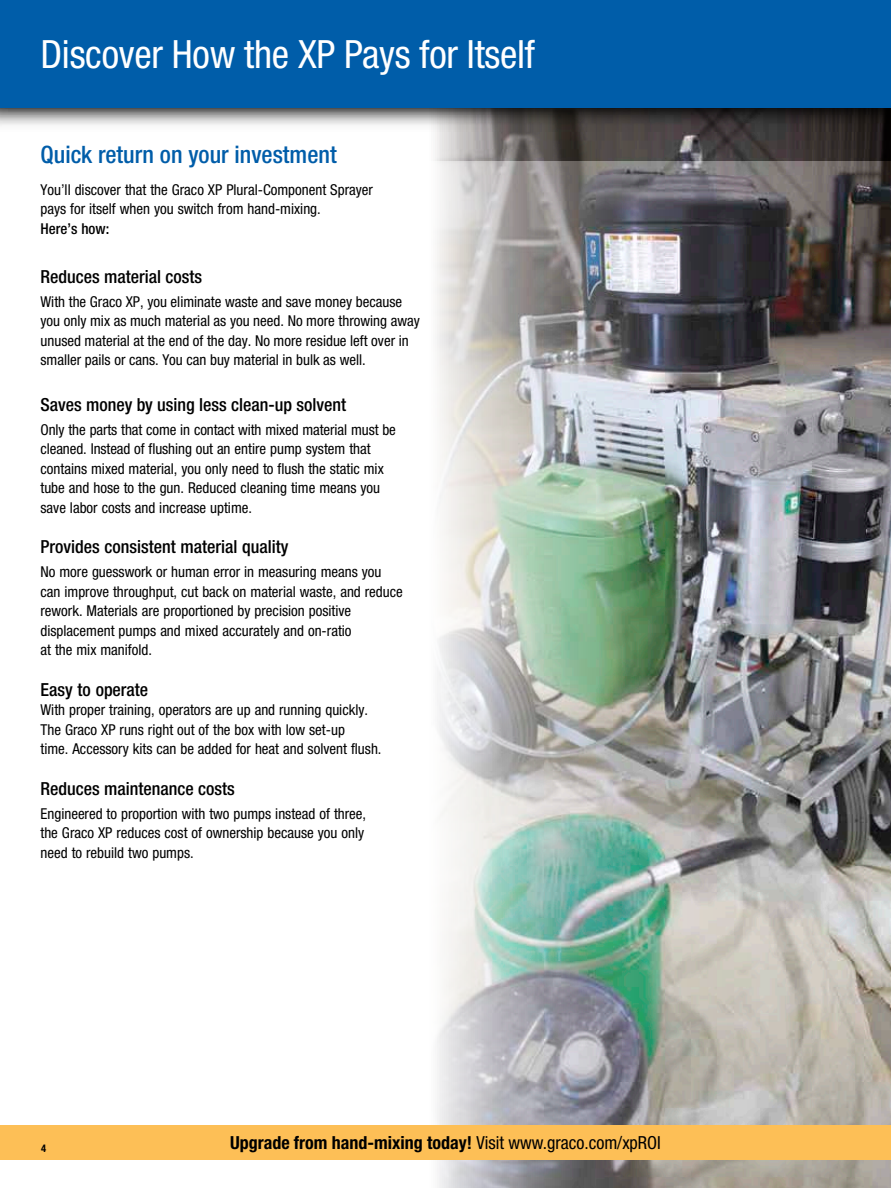
<style>
.page{position:relative;width:891px;height:1188px;background:#fff}
.page>*{position:absolute;margin:0;border:0;box-sizing:border-box;transform-origin:0 0}
.t1{font:condensed 39px "Helvetica Neue LT Std";letter-spacing:-.005em;color:#fff}
.t2{font:500 condensed 24px "Helvetica Neue LT Std";color:#005da9}
.t3{font:500 condensed 18px "Helvetica Neue LT Std";color:#000}
.t4{font:700 condensed 18px "Helvetica Neue LT Std";color:#000}
.t5{font:condensed 15px/19.5px "Helvetica Neue LT Std";color:#000}
.t6{font:500 condensed 15px "Helvetica Neue LT Std";color:#000}
.t7{font:700 condensed 10.5px "Helvetica Neue LT Std";color:#000}
.s1{font-weight:400}
</style>
<div class="page">
<img style="left:435px;top:160px;width:456px;height:1028px">
<div style="left:0;top:1125px;width:891px;height:35px;background:#fdbf56"></div>
<img style="left:0;top:108px;width:891px;height:52px">
<div style="left:0;top:0;width:891px;height:108px;background:#005da9"></div>
<h1 class="t1" style="left:40px;top:32px;width:496px">Discover How the XP Pays for Itself</h1>
<h2 class="t2" style="left:40px;top:140px;width:298px">Quick return on your investment</h2>
<p class="t5" style="left:40px;top:179px;width:334px">You’ll discover that the Graco XP Plural-Component Sprayer pays for itself when you switch from hand-mixing.</p>
<p class="t6" style="left:40px;top:219px;width:70px">Here’s how:</p>
<p class="t3" style="left:40px;top:266px;width:163px">Reduces material costs</p>
<p class="t5" style="left:40px;top:292px;width:381px">With the Graco XP, you eliminate waste and save money because you only mix as much material as you need. No more throwing away unused material at the end of the day. No more residue left over in smaller pails or cans. You can buy material in bulk as well.</p>
<p class="t3" style="left:40px;top:393px;width:307px">Saves money by using less clean-up solvent</p>
<p class="t5" style="left:40px;top:419px;width:357px">Only the parts that come in contact with mixed material must be cleaned. Instead of flushing out an entire pump system that contains mixed material, you only need to flush the static mix tube and hose to the gun. Reduced cleaning time means you save labor costs and increase uptime.</p>
<p class="t3" style="left:40px;top:536px;width:250px">Provides consistent material quality</p>
<p class="t5" style="left:40px;top:562px;width:364px">No more guesswork or human error in measuring means you can improve throughput, cut back on material waste, and reduce rework. Materials are proportioned by precision positive displacement pumps and mixed accurately and on-ratio<br>at the mix manifold.</p>
<p class="t3" style="left:40px;top:679px;width:109px">Easy to operate</p>
<p class="t5" style="left:40px;top:700px;width:343px">With proper training, operators are up and running quickly.<br>The Graco XP runs right out of the box with low set-up<br>time. Accessory kits can be added for heat and solvent flush.</p>
<p class="t3" style="left:40px;top:778px;width:196px">Reduces maintenance costs</p>
<p class="t5" style="left:40px;top:804px;width:327px">Engineered to proportion with two pumps instead of three, the Graco XP reduces cost of ownership because you only need to rebuild two pumps.</p>
<p class="t7" style="left:41px;top:1142px;width:7px">4</p>
<p class="t4" style="left:230px;top:1132px;width:432px">Upgrade from hand-mixing today! <span class="s1">Visit www.graco.com/xpROI</span></p>
</div>
